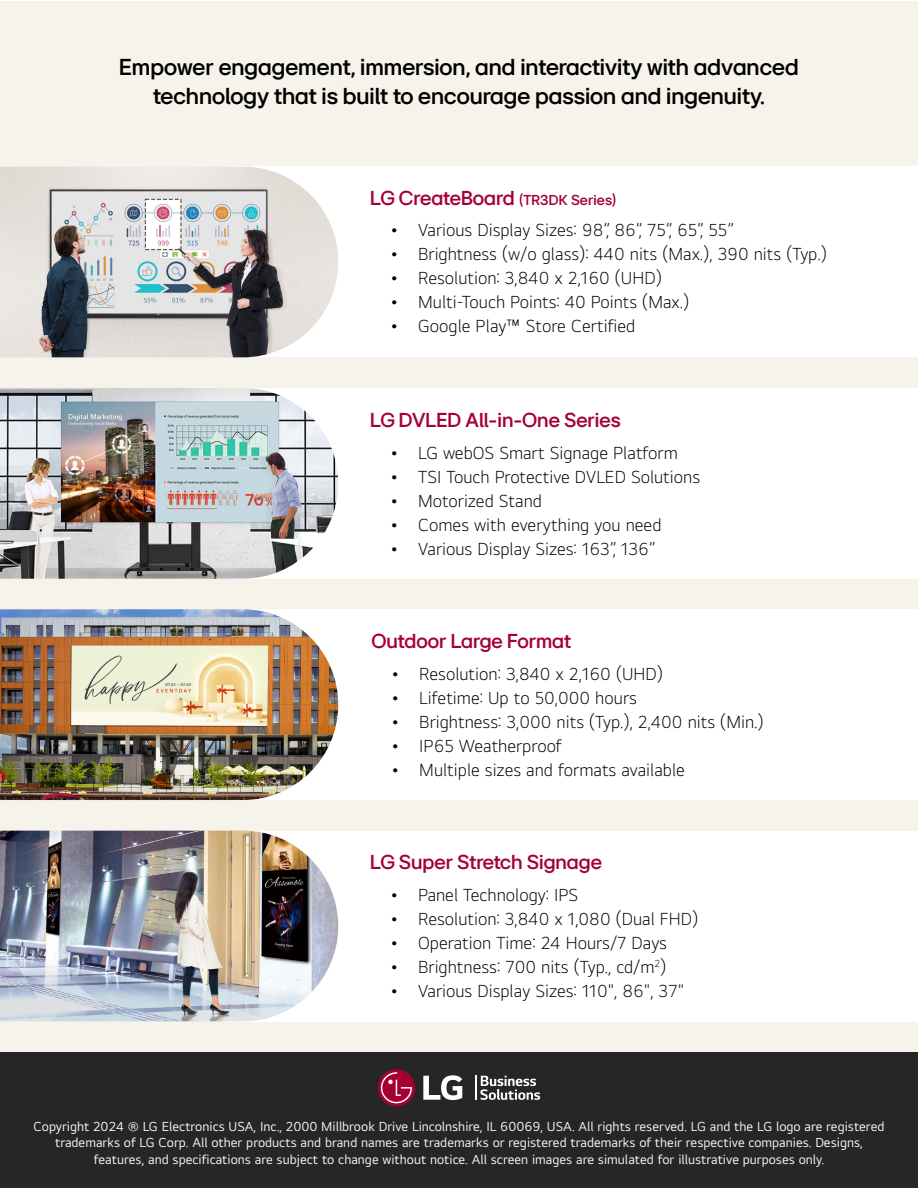
<style>
.page{position:relative;width:918px;height:1188px;background:#fff}
.page>*{position:absolute;margin:0;border:0;box-sizing:border-box;transform-origin:0 0}
.t1{font:600 24px/28.8px "LGEI Headline";color:#000;text-align:center}
.t2{font:600 21px "LGEI Headline";color:#a50034}
.t3{font:300 18px "LGEI Text";color:#000}
.t4{font:13.5px "LGEI Text";color:#f8f5ec}
.s1{font-size:15px}
</style>
<div class="page">
<div style="left:0;top:1px;width:918px;height:1052px;background:#f6f3eb"></div>
<div style="left:227px;top:167px;width:691px;height:190px;background:#fff"></div>
<div style="left:227px;top:388px;width:691px;height:191px;background:#fff"></div>
<div style="left:227px;top:609px;width:691px;height:191px;background:#fff"></div>
<div style="left:227px;top:831px;width:691px;height:190px;background:#fff"></div>
<div style="left:0;top:1052px;width:918px;height:136px;background:#262626"></div>
<svg style="left:475px;top:1076px;width:65px;height:24px"></svg>
<svg style="left:423px;top:1075px;width:39px;height:25px"></svg>
<svg style="left:378px;top:1069px;width:37px;height:37px"></svg>
<svg style="left:381px;top:1072px;width:31px;height:31px"></svg>
<img style="left:0;top:831px;width:338px;height:190px">
<img style="left:0;top:609px;width:338px;height:191px">
<img style="left:0;top:388px;width:338px;height:191px">
<img style="left:0;top:167px;width:338px;height:190px">
<h1 class="t1" style="left:119px;top:52px;width:681px">Empower engagement, immersion, and interactivity with advanced technology that is built to encourage passion and ingenuity.</h1>
<p class="t2" style="left:370px;top:185px;width:248px">LG CreateBoard <span class="s1">(TR3DK Series)</span></p>
<p class="t3" style="left:391px;top:219px;width:345px">• Various Display Sizes: 98”, 86”, 75”, 65”, 55”</p>
<p class="t3" style="left:391px;top:243px;width:437px">• Brightness (w/o glass): 440 nits (Max.), 390 nits (Typ.)</p>
<p class="t3" style="left:391px;top:267px;width:272px">• Resolution: 3,840 x 2,160 (UHD)</p>
<p class="t3" style="left:391px;top:291px;width:300px">• Multi-Touch Points: 40 Points (Max.)</p>
<p class="t3" style="left:391px;top:315px;width:246px">• Google Play™ Store Certified</p>
<p class="t2" style="left:370px;top:407px;width:252px">LG DVLED All-in-One Series</p>
<p class="t3" style="left:391px;top:442px;width:288px">• LG webOS Smart Signage Platform</p>
<p class="t3" style="left:391px;top:466px;width:311px">• TSI Touch Protective DVLED Solutions</p>
<p class="t3" style="left:391px;top:490px;width:152px">• Motorized Stand</p>
<p class="t3" style="left:391px;top:514px;width:272px">• Comes with everything you need</p>
<p class="t3" style="left:391px;top:538px;width:266px">• Various Display Sizes: 163”, 136”</p>
<p class="t2" style="left:371px;top:628px;width:201px">Outdoor Large Format</p>
<p class="t3" style="left:392px;top:663px;width:272px">• Resolution: 3,840 x 2,160 (UHD)</p>
<p class="t3" style="left:392px;top:687px;width:246px">• Lifetime: Up to 50,000 hours</p>
<p class="t3" style="left:392px;top:711px;width:373px">• Brightness: 3,000 nits (Typ.), 2,400 nits (Min.)</p>
<p class="t3" style="left:392px;top:735px;width:171px">• IP65 Weatherproof</p>
<p class="t3" style="left:392px;top:759px;width:294px">• Multiple sizes and formats available</p>
<p class="t2" style="left:370px;top:849px;width:233px">LG Super Stretch Signage</p>
<p class="t3" style="left:391px;top:884px;width:189px">• Panel Technology: IPS</p>
<p class="t3" style="left:391px;top:908px;width:308px">• Resolution: 3,840 x 1,080 (Dual FHD)</p>
<p class="t3" style="left:391px;top:932px;width:277px">• Operation Time: 24 Hours/7 Days</p>
<p class="t3" style="left:391px;top:956px;width:277px">• Brightness: 700 nits (Typ., cd/m<sup>2</sup>)</p>
<p class="t3" style="left:391px;top:980px;width:294px">• Various Display Sizes: 110", 86", 37"</p>
<p class="t4" style="left:34px;top:1118px;width:92px">Copyright 2024</p>
<p class="t4" style="left:143px;top:1118px;width:743px">LG Electronics USA, Inc., 2000 Millbrook Drive Lincolnshire, IL 60069, USA. All rights reserved. LG and the LG logo are registered</p>
<p class="t4" style="left:55px;top:1135px;width:809px">trademarks of LG Corp. All other products and brand names are trademarks or registered trademarks of their respective companies. Designs,</p>
<p class="t4" style="left:94px;top:1151px;width:732px">features, and specifications are subject to change without notice. All screen images are simulated for illustrative purposes only.</p>
</div>
